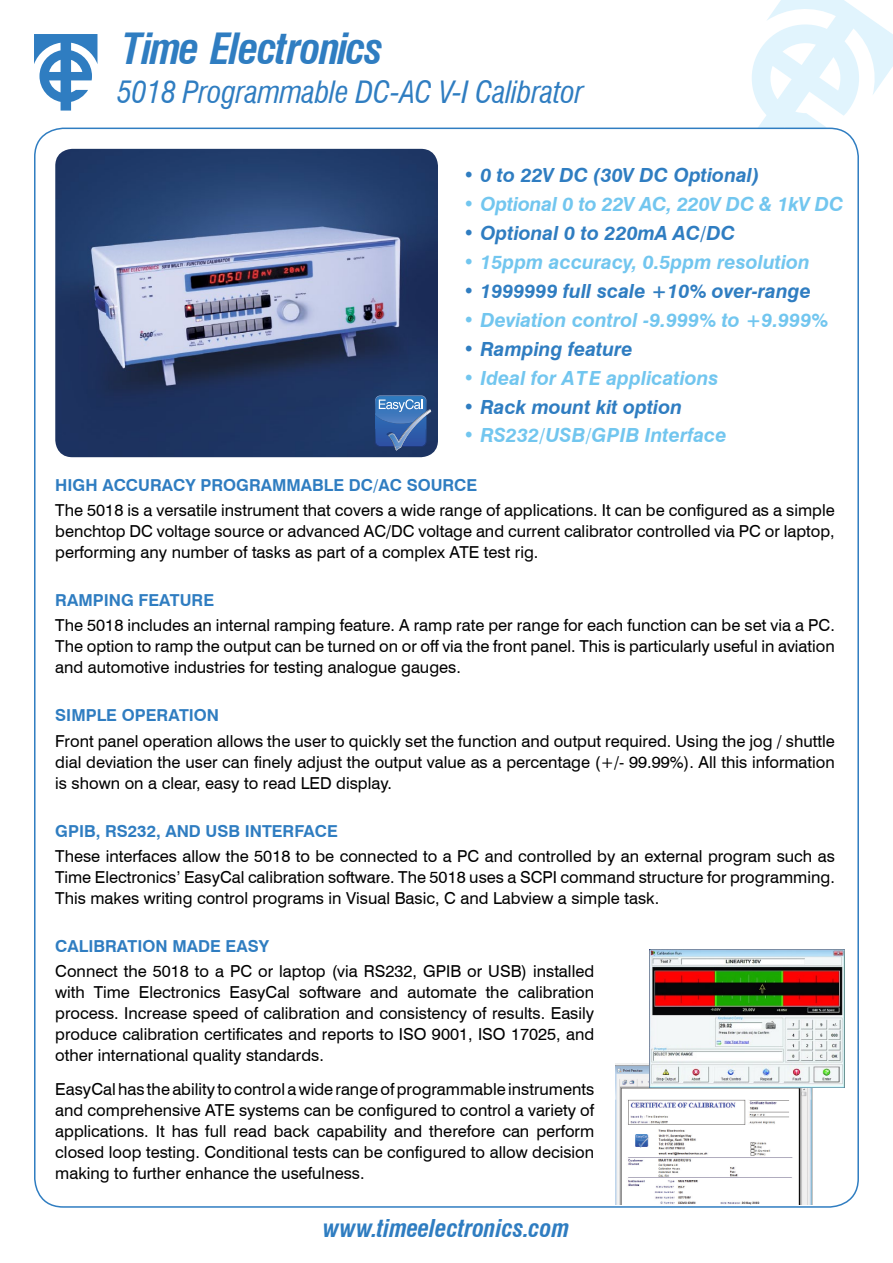
<style>
.page{position:relative;width:893px;height:1263px;background:#fff}
.page>*{position:absolute;margin:0;border:0;box-sizing:border-box;transform-origin:0 0}
.t1{font:italic 700 condensed 42px "Swiss 721 BT";letter-spacing:-.035em;color:#2f7dc1}
.t2{font:italic condensed 30px "Swiss 721 BT";letter-spacing:-.01em;color:#2f7dc1}
.t3{font:italic 700 condensed 24px "Swiss 721 BT";color:#2f7dc1}
.t4{font:italic 700 19.5px "Swiss 721 BT";color:#72c6ef}
.t5{font:italic 700 19.5px "Swiss 721 BT";color:#2f7dc1}
.t6{font:16.5px/21px "Swiss 721 BT";color:#000;text-align:justify}
.t7{font:700 16.5px "Swiss 721 BT";color:#2f7dc1}
</style>
<div class="page">
<svg style="left:746px;top:0;width:147px;height:142px"></svg>
<svg style="left:34px;top:34px;width:63px;height:77px"></svg>
<div style="left:35px;top:128px;width:823px;height:1079px;background:#fff;border-radius:29px"></div>
<img style="left:55px;top:149px;width:383px;height:308px">
<img style="left:615px;top:1064px;width:197px;height:140px">
<img style="left:649px;top:949px;width:195px;height:138px">
<img style="left:375px;top:395px;width:51px;height:4px">
<svg style="left:375px;top:399px;width:56px;height:52px;background:#456fac"></svg>
<p class="t1" style="left:123px;top:24px;width:262px">Time Electronics</p>
<p class="t2" style="left:117px;top:74px;width:468px">5018 Programmable DC-AC V-I Calibrator</p>
<p class="t5" style="left:463px;top:163px;width:298px">• 0 to 22V DC (30V DC Optional)</p>
<p class="t4" style="left:463px;top:192px;width:382px">• Optional 0 to 22V AC, 220V DC &amp; 1kV DC</p>
<p class="t5" style="left:463px;top:221px;width:273px">• Optional 0 to 220mA AC/DC</p>
<p class="t4" style="left:463px;top:250px;width:348px">• 15ppm accuracy, 0.5ppm resolution</p>
<p class="t5" style="left:463px;top:279px;width:349px">• 1999999 full scale +10% over-range</p>
<p class="t4" style="left:463px;top:308px;width:366px">• Deviation control -9.999% to +9.999%</p>
<p class="t5" style="left:463px;top:337px;width:171px">• Ramping feature</p>
<p class="t4" style="left:463px;top:366px;width:257px">• Ideal for ATE applications</p>
<p class="t5" style="left:463px;top:395px;width:220px">• Rack mount kit option</p>
<p class="t4" style="left:463px;top:424px;width:265px">• RS232/USB/GPIB Interface</p>
<p class="t7" style="left:55px;top:475px;width:424px">HIGH ACCURACY PROGRAMMABLE DC/AC SOURCE</p>
<p class="t6" style="left:55px;top:499px;width:781px">The 5018 is a versatile instrument that covers a wide range of applications. It can be configured as a simple benchtop DC voltage source or advanced AC/DC voltage and current calibrator controlled via PC or laptop, performing any number of tasks as part of a complex ATE test rig.</p>
<p class="t7" style="left:55px;top:590px;width:160px">RAMPING FEATURE</p>
<p class="t6" style="left:55px;top:615px;width:781px">The 5018 includes an internal ramping feature. A ramp rate per range for each function can be set via a PC.<br>The option to ramp the output can be turned on or off via the front panel. This is particularly useful in aviation and automotive industries for testing analogue gauges.</p>
<p class="t7" style="left:55px;top:705px;width:165px">SIMPLE OPERATION</p>
<p class="t6" style="left:55px;top:730px;width:781px">Front panel operation allows the user to quickly set the function and output required. Using the jog / shuttle dial deviation the user can finely adjust the output value as a percentage (+/- 99.99%). All this information is shown on a clear, easy to read LED display.</p>
<p class="t7" style="left:55px;top:821px;width:284px">GPIB, RS232, AND USB INTERFACE</p>
<p class="t6" style="left:55px;top:845px;width:781px">These interfaces allow the 5018 to be connected to a PC and controlled by an external program such as Time Electronics’ EasyCal calibration software. The 5018 uses a SCPI command structure for programming.<br>This makes writing control programs in Visual Basic, C and Labview a simple task.</p>
<p class="t7" style="left:55px;top:936px;width:215px">CALIBRATION MADE EASY</p>
<p class="t6" style="left:55px;top:961px;width:540px">Connect the 5018 to a PC or laptop (via RS232, GPIB or USB) installed with Time Electronics EasyCal software and automate the calibration process. Increase speed of calibration and consistency of results. Easily produce calibration certificates and reports to ISO 9001, ISO 17025, and other international quality standards.</p>
<p class="t6" style="left:55px;top:1078px;width:540px">EasyCal has the ability to control a wide range of programmable instruments and comprehensive ATE systems can be configured to control a variety of applications. It has full read back capability and therefore can perform closed loop testing. Conditional tests can be configured to allow decision making to further enhance the usefulness.</p>
<p class="t3" style="left:323px;top:1214px;width:248px">www.timeelectronics.com</p>
</div>
